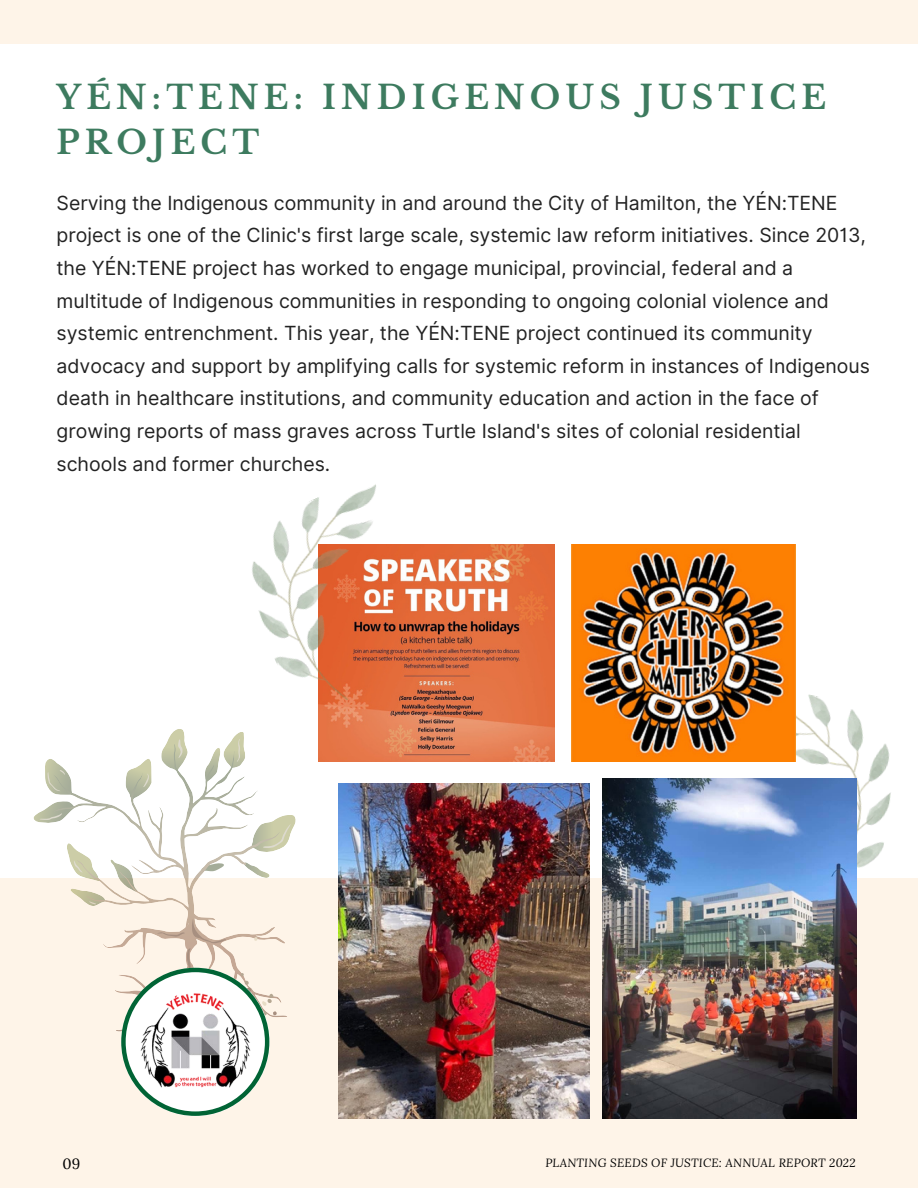
<style>
.page{position:relative;width:918px;height:1188px;background:#fef4e8}
.page>*{position:absolute;margin:0;border:0;box-sizing:border-box;transform-origin:0 0}
.t1{font:700 32.4px/45px "Libre Baskerville";letter-spacing:.16em;color:#3d7b5f}
.t2{font:19.5px/32.7px "Inter";color:#222}
.t3{font:14.85px "Lora";color:#000}
.t4{font:italic 11.85px "Lora";letter-spacing:.02em;color:#000}
</style>
<div class="page">
<div style="left:0;top:45px;width:918px;height:287px;background:#fff"></div>
<div style="left:0;top:591px;width:918px;height:287px;background:#fff"></div>
<div style="left:0;top:308px;width:918px;height:286px;background:#fff"></div>
<img style="left:318px;top:545px;width:237px;height:217px">
<svg style="left:34px;top:729px;width:262px;height:387px"></svg>
<img style="left:137px;top:983px;width:116px;height:116px">
<img style="left:713px;top:684px;width:178px;height:184px">
<img style="left:603px;top:779px;width:254px;height:340px">
<img style="left:339px;top:784px;width:251px;height:334px">
<img style="left:571px;top:545px;width:224px;height:217px">
<img style="left:252px;top:484px;width:198px;height:236px">
<h1 class="t1" style="left:57px;top:76px;width:771px">YÉN:TENE: INDIGENOUS JUSTICE<br>PROJECT</h1>
<p class="t2" style="left:57px;top:186px;width:815px">Serving the Indigenous community in and around the City of Hamilton, the YÉN:TENE project is one of the Clinic's first large scale, systemic law reform initiatives. Since 2013, the YÉN:TENE project has worked to engage municipal, provincial, federal and a multitude of Indigenous communities in responding to ongoing colonial violence and systemic entrenchment. This year, the YÉN:TENE project continued its community advocacy and support by amplifying calls for systemic reform in instances of Indigenous death in healthcare institutions, and community education and action in the face of growing reports of mass graves across Turtle Island's sites of colonial residential schools and former churches.</p>
<p class="t3" style="left:62px;top:1154px;width:20px">09</p>
<p class="t4" style="left:545px;top:1154px;width:312px">PLANTING SEEDS OF JUSTICE: ANNUAL REPORT 2022</p>
</div>
